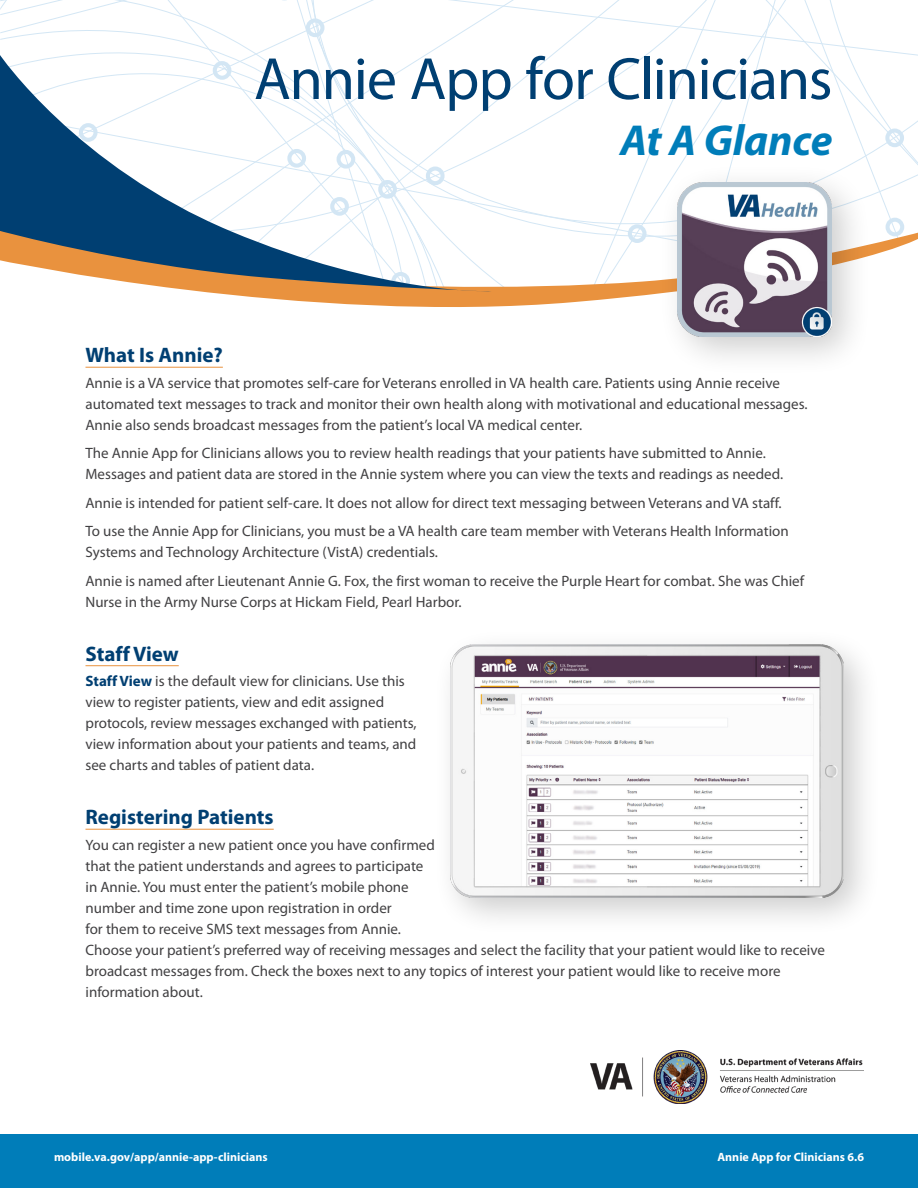
<style>
.page{position:relative;width:918px;height:1188px;background:#fff}
.page>*{position:absolute;margin:0;border:0;box-sizing:border-box;transform-origin:0 0}
.t1{font:60px "Myriad Pro";letter-spacing:-.02em;color:#003f72}
.t2{font:italic 700 43.5px "Myriad Pro";letter-spacing:-.005em;color:#007db9}
.t3{font:700 21px "Myriad Pro";color:#003f72}
.t4{font:15px/21px "Myriad Pro";color:#414042}
.t5{font:700 12px "Myriad Pro";color:#fff}
.s1{font-weight:700;color:#003f72}
</style>
<div class="page">
<div style="left:0;top:1134px;width:918px;height:54px;background:#007db9"></div>
<svg style="left:549px;top:0;width:369px;height:227px"></svg>
<svg style="left:0;top:0;width:549px;height:227px"></svg>
<svg style="left:234px;top:227px;width:684px;height:80px"></svg>
<svg style="left:0;top:55px;width:492px;height:240px"></svg>
<div style="left:658px;top:163px;width:215px;height:214px;background:#000;opacity:.2"></div>
<img style="left:677px;top:182px;width:155px;height:155px">
<hr style="left:86px;top:367px;width:137px;height:1px;background:#e9923e">
<hr style="left:86px;top:665px;width:93px;height:1px;background:#e9923e">
<hr style="left:86px;top:829px;width:188px;height:1px;background:#e9923e">
<div style="left:433px;top:627px;width:449px;height:310px;background:#000;opacity:.2"></div>
<img style="left:450px;top:645px;width:393px;height:252px">
<img style="left:590px;top:1050px;width:274px;height:54px">
<h1 class="t1" style="left:254px;top:42px;width:580px">Annie App for Clinicians</h1>
<h2 class="t2" style="left:620px;top:112px;width:214px">At A Glance</h2>
<h3 class="t3" style="left:86px;top:341px;width:139px">What Is Annie?</h3>
<p class="t4" style="left:86px;top:372px;width:724px">Annie is a VA service that promotes self-care for Veterans enrolled in VA health care. Patients using Annie receive automated text messages to track and monitor their own health along with motivational and educational messages.<br>Annie also sends broadcast messages from the patient’s local VA medical center.</p>
<p class="t4" style="left:86px;top:442px;width:699px">The Annie App for Clinicians allows you to review health readings that your patients have submitted to Annie.<br>Messages and patient data are stored in the Annie system where you can view the texts and readings as needed.</p>
<p class="t4" style="left:86px;top:492px;width:698px">Annie is intended for patient self-care. It does not allow for direct text messaging between Veterans and VA staff.</p>
<p class="t4" style="left:86px;top:520px;width:705px">To use the Annie App for Clinicians, you must be a VA health care team member with Veterans Health Information<br>Systems and Technology Architecture (VistA) credentials.</p>
<p class="t4" style="left:86px;top:570px;width:720px">Annie is named after Lieutenant Annie G. Fox, the first woman to receive the Purple Heart for combat. She was Chief<br>Nurse in the Army Nurse Corps at Hickam Field, Pearl Harbor.</p>
<h3 class="t3" style="left:86px;top:640px;width:95px">Staff View</h3>
<p class="t4" style="left:86px;top:670px;width:333px"><span class="s1">Staff View</span> is the default view for clinicians. Use this view to register patients, view and edit assigned protocols, review messages exchanged with patients, view information about your patients and teams, and see charts and tables of patient data.</p>
<h3 class="t3" style="left:86px;top:803px;width:190px">Registering Patients</h3>
<p class="t4" style="left:86px;top:834px;width:741px">You can register a new patient once you have confirmed<br>that the patient understands and agrees to participate<br>in Annie. You must enter the patient’s mobile phone<br>number and time zone upon registration in order<br>for them to receive SMS text messages from Annie.<br>Choose your patient’s preferred way of receiving messages and select the facility that your patient would like to receive broadcast messages from. Check the boxes next to any topics of interest your patient would like to receive more information about.</p>
<p class="t5" style="left:54px;top:1149px;width:215px">mobile.va.gov/app/annie-app-clinicians</p>
<p class="t5" style="left:717px;top:1149px;width:148px">Annie App for Clinicians 6.6</p>
</div>
